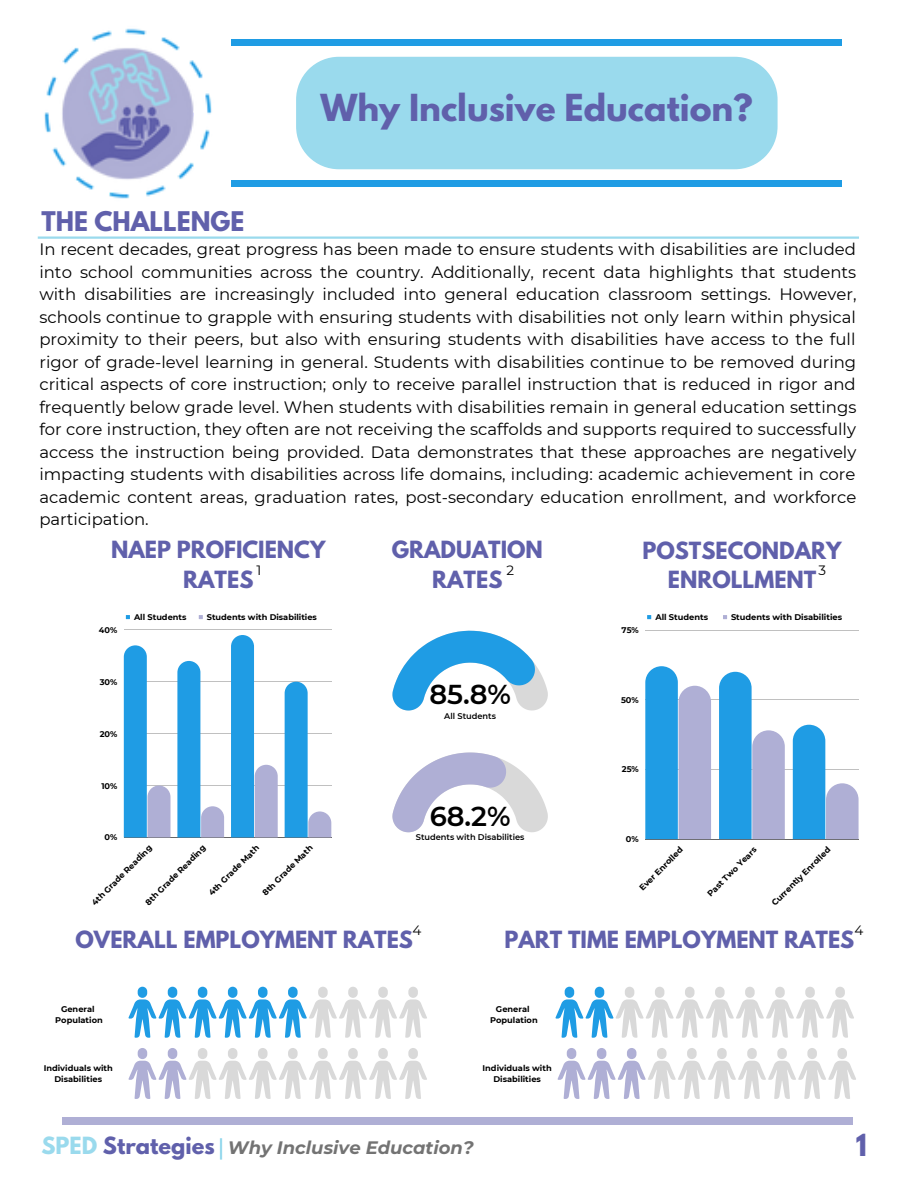
<style>
.page{position:relative;width:918px;height:1188px;background:#fff}
.page>*{position:absolute;margin:0;border:0;box-sizing:border-box;transform-origin:0 0}
.t1{font:700 33px "League Spartan";color:#6060ab}
.t2{font:600 27.3px "Montserrat";color:#000}
.t3{font:700 27px "League Spartan";color:#6060ab}
.t4{font:700 24px "League Spartan";color:#6060ab}
.t5{font:700 21px/29.2px "League Spartan";color:#6060ab;text-align:center}
.t6{font:italic 700 18px "Montserrat";color:#737373}
.t7{font:16.5px/22.5px "Montserrat";color:#000;text-align:justify}
.t8{font:13.5px "Montserrat";color:#000}
.t9{font:700 8.25px/10.9px "Montserrat";color:#000;text-align:center}
.t10{font:600 8.25px "Montserrat";color:#000}
.s1{font-family:"League Spartan";font-style:normal;font-size:21px;color:#9adaed}
.s2{font-family:"League Spartan";font-style:normal;font-size:21px;color:#6060ab}
</style>
<div class="page">
<img style="left:37px;top:28px;width:175px;height:211px">
<div style="left:296px;top:57px;width:482px;height:112px;background:#9adaed"></div>
<div style="left:231px;top:39px;width:611px;height:7px;background:#1f9ce4"></div>
<div style="left:231px;top:180px;width:611px;height:7px;background:#1f9ce4"></div>
<hr style="left:38px;top:236px;width:821px;height:3px;background:#9adaed">
<div style="left:62px;top:1117px;width:790px;height:8px;background:#afafd5"></div>
<hr style="left:220px;top:1138px;width:2px;height:22px;background:#9adaed">
<svg style="left:126px;top:615px;width:4px;height:4px"></svg>
<svg style="left:199px;top:615px;width:4px;height:4px"></svg>
<hr style="left:124px;top:630px;width:207px;height:1px;background:#000">
<hr style="left:124px;top:682px;width:207px;height:1px;background:#000">
<hr style="left:124px;top:734px;width:207px;height:1px;background:#000">
<hr style="left:124px;top:785px;width:207px;height:1px;background:#000">
<hr style="left:124px;top:837px;width:207px;height:1px;background:#000">
<svg style="left:124px;top:645px;width:47px;height:192px"></svg>
<svg style="left:177px;top:661px;width:47px;height:176px"></svg>
<svg style="left:231px;top:635px;width:47px;height:202px"></svg>
<svg style="left:285px;top:682px;width:46px;height:155px"></svg>
<svg style="left:647px;top:615px;width:4px;height:4px"></svg>
<svg style="left:723px;top:615px;width:4px;height:4px"></svg>
<hr style="left:645px;top:630px;width:214px;height:1px;background:#000">
<hr style="left:645px;top:700px;width:214px;height:1px;background:#000">
<hr style="left:645px;top:769px;width:214px;height:1px;background:#000">
<hr style="left:645px;top:839px;width:214px;height:1px;background:#000">
<svg style="left:645px;top:666px;width:66px;height:173px;background:#6face0"></svg>
<svg style="left:719px;top:672px;width:66px;height:167px"></svg>
<svg style="left:793px;top:725px;width:66px;height:114px"></svg>
<svg style="left:128px;top:987px;width:299px;height:51px"></svg>
<svg style="left:128px;top:1048px;width:299px;height:51px"></svg>
<svg style="left:392px;top:631px;width:156px;height:79px"></svg>
<svg style="left:392px;top:753px;width:156px;height:79px"></svg>
<svg style="left:558px;top:1048px;width:298px;height:51px"></svg>
<svg style="left:555px;top:987px;width:299px;height:51px"></svg>
<h3 class="t4" style="left:41px;top:209px;width:204px">THE CHALLENGE</h3>
<h1 class="t1" style="left:320px;top:91px;width:434px">Why Inclusive Education?</h1>
<p class="t7" style="left:39px;top:238px;width:819px">In recent decades, great progress has been made to ensure students with disabilities are included into school communities across the country. Additionally, recent data highlights that students with disabilities are increasingly included into general education classroom settings. However, schools continue to grapple with ensuring students with disabilities not only learn within physical proximity to their peers, but also with ensuring students with disabilities have access to the full rigor of grade-level learning in general. Students with disabilities continue to be removed during critical aspects of core instruction; only to receive parallel instruction that is reduced in rigor and frequently below grade level. When students with disabilities remain in general education settings for core instruction, they often are not receiving the scaffolds and supports required to successfully access the instruction being provided. Data demonstrates that these approaches are negatively impacting students with disabilities across life domains, including: academic achievement in core academic content areas, graduation rates, post-secondary education enrollment, and workforce participation.</p>
<p class="t5" style="left:111px;top:538px;width:216px">NAEP PROFICIENCY<br>RATES</p>
<p class="t5" style="left:392px;top:538px;width:153px">GRADUATION<br>RATES</p>
<p class="t5" style="left:642px;top:538px;width:201px">POSTSECONDARY<br>ENROLLMENT</p>
<p class="t8" style="left:257px;top:562px;width:6px">1</p>
<p class="t8" style="left:507px;top:562px;width:9px">2</p>
<p class="t8" style="left:819px;top:562px;width:9px">3</p>
<p class="t9" style="left:134px;top:612px;width:54px">All Students</p>
<p class="t9" style="left:207px;top:612px;width:112px">Students with Disabilities</p>
<p class="t9" style="left:655px;top:612px;width:54px">All Students</p>
<p class="t9" style="left:731px;top:612px;width:113px">Students with Disabilities</p>
<p class="t9" style="left:99px;top:624px;width:20px">40%</p>
<p class="t9" style="left:622px;top:625px;width:19px">75%</p>
<p class="t9" style="left:100px;top:676px;width:19px">30%</p>
<h2 class="t2" style="left:429px;top:677px;width:83px">85.8%</h2>
<p class="t9" style="left:621px;top:694px;width:19px">50%</p>
<p class="t10" style="left:444px;top:711px;width:53px">All Students</p>
<p class="t9" style="left:100px;top:728px;width:19px">20%</p>
<p class="t9" style="left:622px;top:764px;width:19px">25%</p>
<p class="t9" style="left:101px;top:780px;width:17px">10%</p>
<h2 class="t2" style="left:430px;top:799px;width:82px">68.2%</h2>
<p class="t9" style="left:105px;top:832px;width:14px">0%</p>
<p class="t10" style="left:416px;top:832px;width:110px">Students with Disabilities</p>
<p class="t9" style="left:626px;top:834px;width:14px">0%</p>
<p class="t9" style="left:143px;top:900px;width:82px;rotate:-45deg">8th Grade Reading</p>
<p class="t9" style="left:206px;top:890px;width:69px;rotate:-45deg">4th Grade Math</p>
<p class="t9" style="left:260px;top:890px;width:69px;rotate:-45deg">8th Grade Math</p>
<p class="t9" style="left:89px;top:900px;width:83px;rotate:-45deg">4th Grade Reading</p>
<p class="t9" style="left:637px;top:885px;width:59px;rotate:-45deg">Ever Enrol ed</p>
<p class="t9" style="left:705px;top:891px;width:67px;rotate:-45deg">Past Two Years</p>
<p class="t9" style="left:769px;top:900px;width:81px;rotate:-45deg">Cur ently Enrol ed</p>
<p class="t8" style="left:413px;top:922px;width:10px">4</p>
<p class="t8" style="left:854px;top:922px;width:10px">4</p>
<p class="t5" style="left:76px;top:928px;width:339px">OVERALL EMPLOYMENT RATES</p>
<p class="t5" style="left:504px;top:928px;width:352px">PART TIME EMPLOYMENT RATES</p>
<p class="t9" style="left:55px;top:1003px;width:49px">General<br>Population</p>
<p class="t9" style="left:44px;top:1062px;width:71px">Individuals with<br>Disabilities</p>
<p class="t9" style="left:490px;top:1004px;width:49px">General<br>Population</p>
<p class="t9" style="left:483px;top:1062px;width:71px">Individuals with<br>Disabilities</p>
<p class="t6" style="left:41px;top:1137px;width:434px"><span class="s1">SPED</span> <span class="s2">Strategies</span> Why Inclusive Education?</p>
<h3 class="t3" style="left:856px;top:1132px;width:13px">1</h3>
</div>
